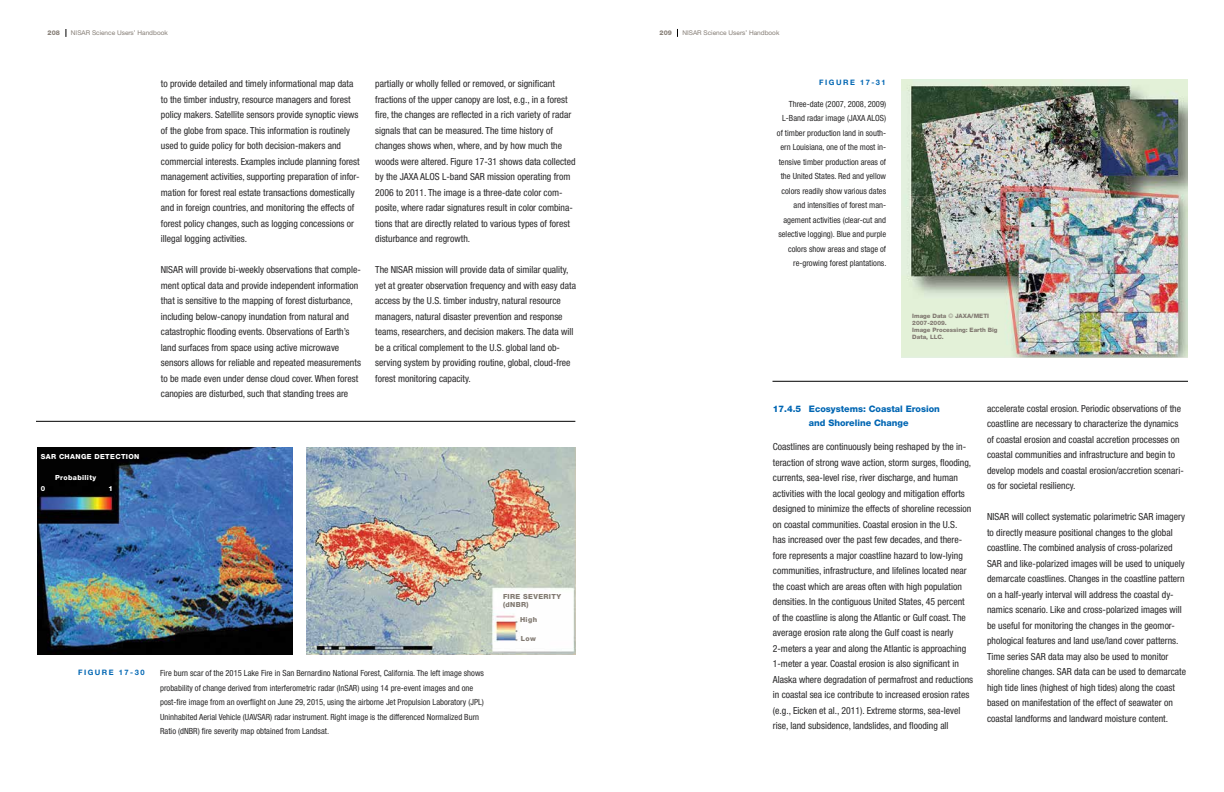
<style>
.page{position:relative;width:1224px;height:792px;background:#fff}
.page>*{position:absolute;margin:0;border:0;box-sizing:border-box;transform-origin:0 0}
.t1{font:condensed 9.8px/15.5px "Helvetica Neue LT";color:#292829}
.t2{font:800 9px/14px "Helvetica Neue LT";color:#0066b3;text-align:center}
.t3{font:condensed 8.5px/14.5px "Helvetica Neue LT";color:#292829;text-align:right}
.t4{font:700 7.5px "Helvetica Neue LT";letter-spacing:.2em;color:#0066b3}
.t5{font:800 7px "Helvetica Neue LT";letter-spacing:.05em;color:#fff}
.t6{font:800 7px/8.4px "Helvetica Neue LT";letter-spacing:.05em;color:#807870}
.t7{font:6.5px "Helvetica Neue LT";color:#857d75}
.t8{font:800 6.5px "Helvetica Neue LT";color:#857d75}
.t9{font:800 6px/7.2px "Helvetica Neue LT";color:#807870}
.s1{font-weight:300}
</style>
<div class="page">
<hr style="left:772px;top:381px;width:416px;height:1px;background:#000">
<img style="left:902px;top:80px;width:286px;height:277px">
<img style="left:38px;top:447px;width:255px;height:207px">
<img style="left:306px;top:447px;width:269px;height:208px">
<hr style="left:36px;top:421px;width:539px;height:1px;background:#000">
<p class="t8" style="left:48px;top:28px;width:14px">208</p>
<p class="t8" style="left:660px;top:28px;width:14px">209</p>
<p class="t7" style="left:71px;top:29px;width:98px">NISAR Science Users’ Handbook</p>
<p class="t7" style="left:683px;top:29px;width:98px">NISAR Science Users’ Handbook</p>
<p class="t1" style="left:161px;top:76px;width:200px">to provide detailed and timely informational map data to the timber industry, resource managers and forest policy makers. Satellite sensors provide synoptic views of the globe from space. This information is routinely used to guide policy for both decision-makers and commercial interests. Examples include planning forest management activities, supporting preparation of infor&shy;mation for forest real estate transactions domestically and in foreign countries, and monitoring the effects of forest policy changes, such as logging concessions or illegal logging activities.</p>
<p class="t1" style="left:161px;top:262px;width:202px">NISAR will provide bi-weekly observations that comple&shy;ment optical data and provide independent information that is sensitive to the mapping of forest disturbance, including below-canopy inundation from natural and catastrophic flooding events. Observations of Earth’s land surfaces from space using active microwave sensors allows for reliable and repeated measurements to be made even under dense cloud cover. When forest canopies are disturbed, such that standing trees are</p>
<p class="t1" style="left:375px;top:76px;width:202px">partially or wholly felled or removed, or significant fractions of the upper canopy are lost, e.g., in a forest fire, the changes are reflected in a rich variety of radar signals that can be measured. The time history of changes shows when, where, and by how much the woods were altered. Figure 17-31 shows data collected by the JAXA ALOS L-band SAR mission operating from 2006 to 2011. The image is a three-date color com&shy;posite, where radar signatures result in color combina&shy;tions that are directly related to various types of forest disturbance and regrowth.</p>
<p class="t1" style="left:375px;top:262px;width:202px">The NISAR mission will provide data of similar quality, yet at greater observation frequency and with easy data access by the U.S. timber industry, natural resource managers, natural disaster prevention and response teams, researchers, and decision makers. The data will be a critical complement to the U.S. global land ob&shy;serving system by providing routine, global, cloud-free forest monitoring capacity.</p>
<p class="t4" style="left:819px;top:78px;width:68px">FIGURE 17-31</p>
<p class="t3" style="left:777px;top:96px;width:111px">Three-date (2007, 2008, 2009)<br>L-Band radar image (JAXA ALOS) of timber production land in south&shy;ern Louisiana, one of the most in&shy;tensive timber production areas of the United States. Red and yellow colors readily show various dates and intensities of forest man&shy;agement activities (clear-cut and selective logging). Blue and purple colors show areas and stage of re-growing forest plantations.</p>
<p class="t9" style="left:912px;top:312px;width:87px">Image Data <span class="s1">©</span> JAXA/METI<br>2007-2009.<br>Image Processing: Earth Big<br>Data, LLC.</p>
<p class="t5" style="left:41px;top:452px;width:100px">SAR CHANGE DETECTION</p>
<p class="t5" style="left:55px;top:473px;width:43px">Probability</p>
<p class="t5" style="left:41px;top:484px;width:6px">0</p>
<p class="t5" style="left:108px;top:484px;width:6px">1</p>
<p class="t4" style="left:78px;top:668px;width:68px">FIGURE 17-30</p>
<p class="t3" style="left:160px;top:666px;width:325px;text-align:left">Fire burn scar of the 2015 Lake Fire in San Bernardino National Forest, California. The left image shows probability of change derived from interferometric radar (InSAR) using 14 pre-event images and one post-fire image from an overflight on June 29, 2015, using the airborne Jet Propulsion Laboratory (JPL)<br>Uninhabited Aerial Vehicle (UAVSAR) radar instrument. Right image is the differenced Normalized Burn Ratio (dNBR) fire severity map obtained from Landsat.</p>
<p class="t6" style="left:503px;top:592px;width:59px">FIRE SEVERITY (dNBR)</p>
<p class="t6" style="left:520px;top:615px;width:18px">High</p>
<p class="t6" style="left:521px;top:634px;width:17px">Low</p>
<p class="t2" style="left:773px;top:402px;width:169px">17.4.5 Ecosystems: Coastal Erosion and Shoreline Change</p>
<p class="t1" style="left:773px;top:439px;width:202px">Coastlines are continuously being reshaped by the in&shy;teraction of strong wave action, storm surges, flooding, currents, sea-level rise, river discharge, and human activities with the local geology and mitigation efforts designed to minimize the effects of shoreline recession on coastal communities. Coastal erosion in the U.S.<br>has increased over the past few decades, and there&shy;fore represents a major coastline hazard to low-lying communities, infrastructure, and lifelines located near the coast which are areas often with high population densities. In the contiguous United States, 45 percent of the coastline is along the Atlantic or Gulf coast. The average erosion rate along the Gulf coast is nearly 2-meters a year and along the Atlantic is approaching 1-meter a year. Coastal erosion is also significant in Alaska where degradation of permafrost and reductions in coastal sea ice contribute to increased erosion rates (e.g., Eicken et al., 2011). Extreme storms, sea-level rise, land subsidence, landslides, and flooding all</p>
<p class="t1" style="left:987px;top:400px;width:198px">accelerate costal erosion. Periodic observations of the coastline are necessary to characterize the dynamics of coastal erosion and coastal accretion processes on coastal communities and infrastructure and begin to develop models and coastal erosion/accretion scenari&shy;os for societal resiliency.</p>
<p class="t1" style="left:987px;top:509px;width:201px">NISAR will collect systematic polarimetric SAR imagery to directly measure positional changes to the global coastline. The combined analysis of cross-polarized SAR and like-polarized images will be used to uniquely demarcate coastlines. Changes in the coastline pattern on a half-yearly interval will address the coastal dy&shy;namics scenario. Like and cross-polarized images will be useful for monitoring the changes in the geomor&shy;phological features and land use/land cover patterns.<br>Time series SAR data may also be used to monitor shoreline changes. SAR data can be used to demarcate high tide lines (highest of high tides) along the coast based on manifestation of the effect of seawater on coastal landforms and landward moisture content.</p>
</div>
